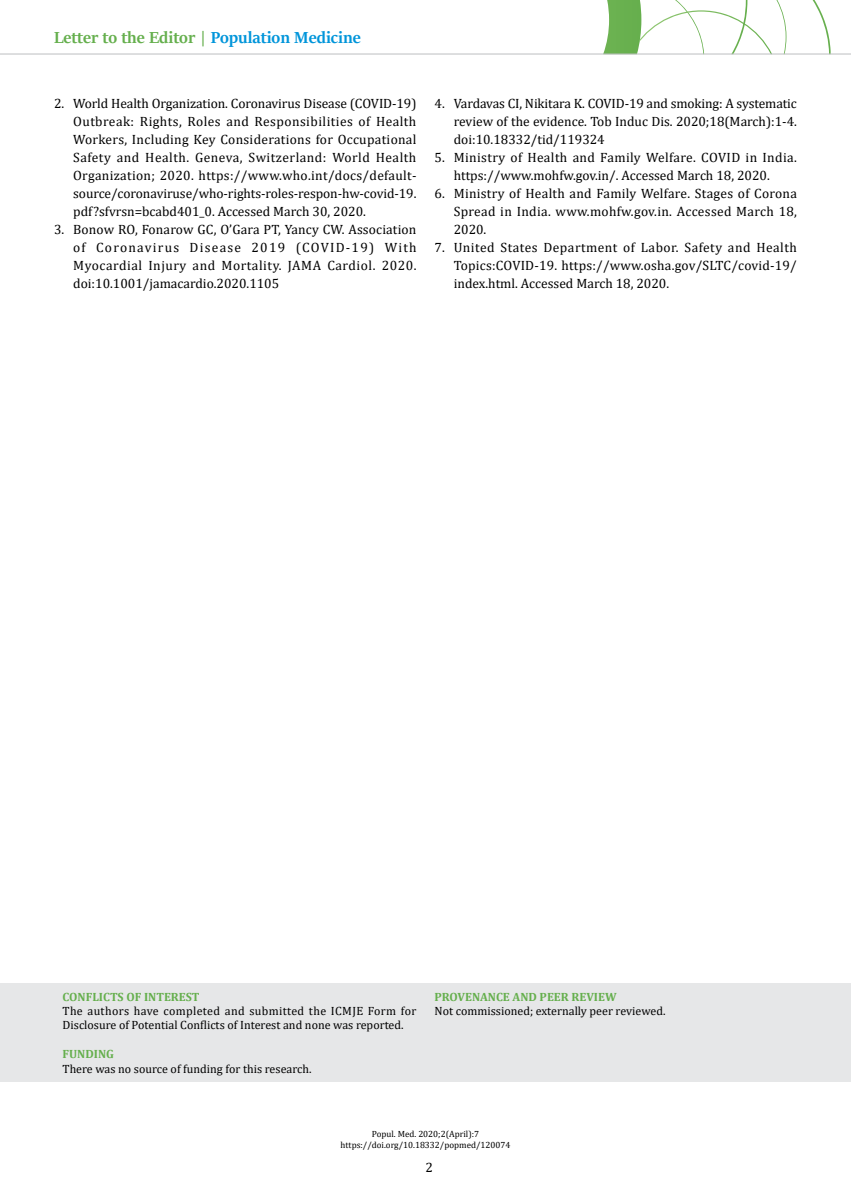
<style>
.page{position:relative;width:851px;height:1191px;background:#fff}
.page>*{position:absolute;margin:0;border:0;box-sizing:border-box;transform-origin:0 0}
.t1{font:700 18px "Sitka Banner";color:#65af4d}
.t2{font:13.5px/18px "Cambria";color:#000;text-align:justify}
.t3{font:12px/14.4px "Cambria";color:#000}
.t4{font:700 12px "Cambria";color:#65af4d}
.t5{font:9px/10.8px "Cambria";color:#000;text-align:center}
.s1{color:#0095da}
</style>
<div class="page">
<svg style="left:536px;top:0;width:294px;height:54px"></svg>
<hr style="left:0;top:54px;width:850px;height:1px;background:#bcbec0">
<div style="left:0;top:982px;width:850px;height:99px;background:#e6e7e8"></div>
<h1 class="t1" style="left:54px;top:25px;width:308px">Letter to the Editor | <span class="s1">Population Medicine</span></h1>
<p class="t2" style="left:73px;top:94px;width:345px;text-indent:-19px">2. World Health Organization. Coronavirus Disease (COVID-19)<br>Outbreak: Rights, Roles and Responsibilities of Health Workers, Including Key Considerations for Occupational Safety and Health. Geneva, Switzerland: World Health Organization; 2020. https://www.who.int/docs/default&shy;source/coronaviruse/who-rights-roles-respon-hw-covid-19. pdf?sfvrsn=bcabd401_0. Accessed March 30, 2020.</p>
<p class="t2" style="left:73px;top:220px;width:345px;text-indent:-19px">3. Bonow RO, Fonarow GC, O’Gara PT, Yancy CW. Association of Coronavirus Disease 2019 (COVID-19) With Myocardial Injury and Mortality. JAMA Cardiol. 2020. doi:10.1001/jamacardio.2020.1105</p>
<p class="t2" style="left:453px;top:94px;width:345px;text-indent:-19px">4. Vardavas CI, Nikitara K. COVID-19 and smoking: A systematic review of the evidence. Tob Induc Dis. 2020;18(March):1-4. doi:10.18332/tid/119324</p>
<p class="t2" style="left:434px;top:148px;width:364px;text-align:center">5. Ministry of Health and Family Welfare. COVID in India. https://www.mohfw.gov.in/. Accessed March 18, 2020.</p>
<p class="t2" style="left:453px;top:184px;width:345px;text-indent:-19px">6. Ministry of Health and Family Welfare. Stages of Corona Spread in India. www.mohfw.gov.in. Accessed March 18, 2020.</p>
<p class="t2" style="left:453px;top:238px;width:344px;text-indent:-19px">7. United States Department of Labor. Safety and Health Topics:COVID-19. https://www.osha.gov/SLTC/covid-19/ index.html. Accessed March 18, 2020.</p>
<p class="t4" style="left:63px;top:988px;width:138px">CONFLICTS OF INTEREST</p>
<p class="t3" style="left:63px;top:1003px;width:355px">The authors have completed and submitted the ICMJE Form for<br>Disclosure of Potential Conflicts of Interest and none was reported.</p>
<p class="t4" style="left:63px;top:1045px;width:53px">FUNDING</p>
<p class="t3" style="left:63px;top:1061px;width:250px">There was no source of funding for this research.</p>
<p class="t4" style="left:434px;top:988px;width:184px">PROVENANCE AND PEER REVIEW</p>
<p class="t3" style="left:434px;top:1003px;width:232px">Not commissioned; externally peer reviewed.</p>
<p class="t5" style="left:340px;top:1128px;width:171px">Popul. Med. 2020;2(April):7 https://doi.org/10.18332/popmed/120074</p>
<p class="t2" style="left:425px;top:1158px;width:9px">2</p>
</div>
